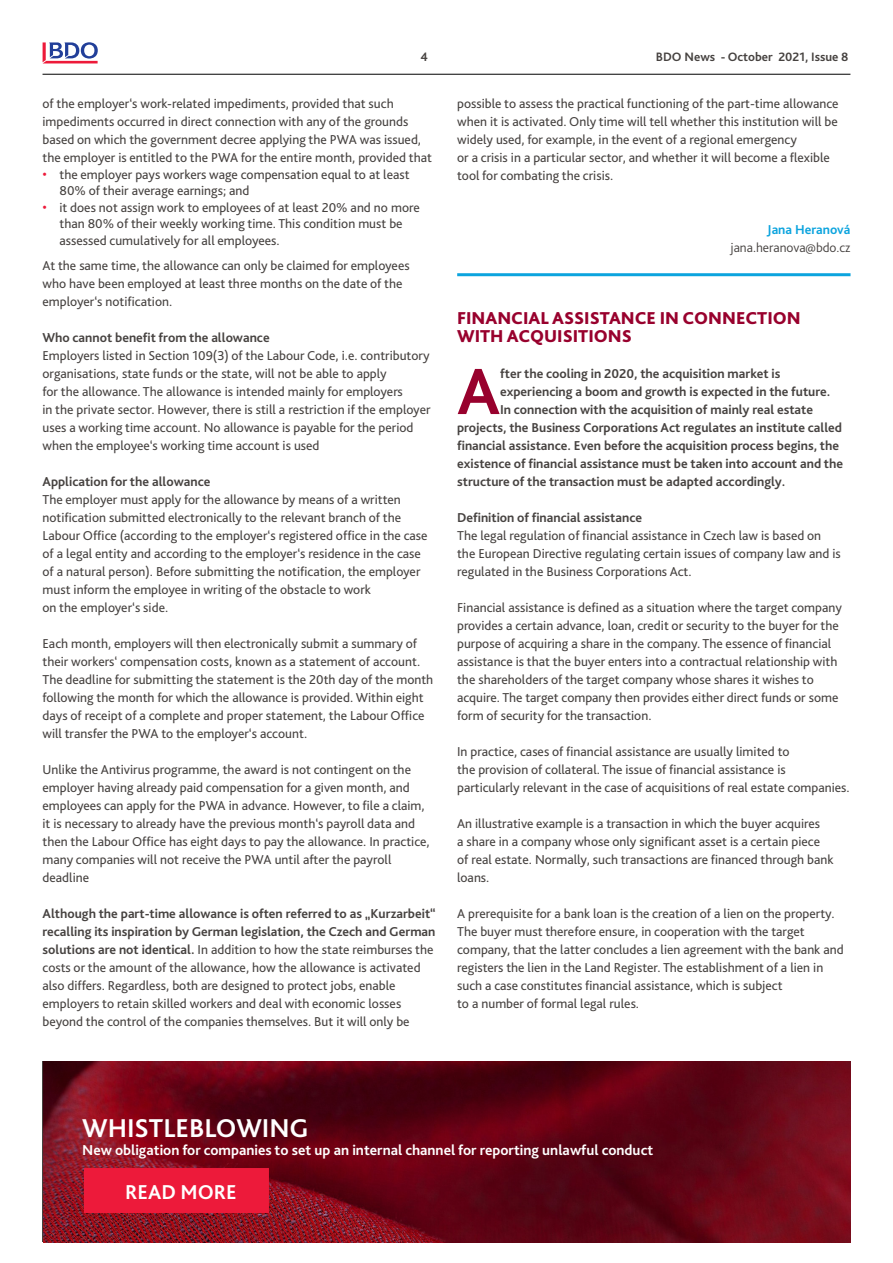
<style>
.page{position:relative;width:893px;height:1263px;background:#fff}
.page>*{position:absolute;margin:0;border:0;box-sizing:border-box;transform-origin:0 0}
.Body_copy{font:700 68.1px "Bliss Pro";color:#98012d}
.Subheading_level_1{font:700 27px "Bliss Pro";color:#fff}
.Subheading_level_2{font:700 21px "Bliss Pro";color:#fff}
.Body_copy-2{font:800 18px/18px "Bliss Pro";color:#98012d}
.Subheading_level_1-2{font:700 15px "Bliss Pro";color:#fff}
.Body_copy-3{font:13.5px/18px "Bliss Pro";color:#464240}
.Body_copy-4{font:700 13.5px "Bliss Pro";color:#464240}
.Body_copy-5{font:300 13.5px "Bliss Pro";color:#464240}
.Body_copy-6{font:700 13.5px "Bliss Pro";color:#0ca4de}
.t1{font:700 12.75px "Bliss Pro";color:#464240}
.s1{font-weight:300;font-size:15px;color:#ed1a3a}
.s2{font-weight:700}
</style>
<div class="page">
<hr style="left:43px;top:74px;width:807px;height:1px;background:#000">
<svg style="left:43px;top:42px;width:55px;height:21px"></svg>
<img style="left:43px;top:1062px;width:807px;height:180px">
<div style="left:85px;top:1169px;width:183px;height:43px;background:#ed1a3a"></div>
<div style="left:84px;top:1168px;width:185px;height:45px;border:2px solid #ed1a3a"></div>
<hr style="left:457px;top:273px;width:393px;height:3px;background:#0ca4de">
<p class="t1" style="left:421px;top:49px;width:9px">4</p>
<p class="t1" style="left:656px;top:49px;width:194px">BDO News - October 2021, Issue 8</p>
<p class="Body_copy-3" style="left:43px;top:94px;width:391px">of the employer‘s work-related impediments, provided that such impediments occurred in direct connection with any of the grounds based on which the government decree applying the PWA was issued, the employer is entitled to the PWA for the entire month, provided that</p>
<p class="Body_copy-3" style="left:60px;top:165px;width:352px;line-height:16.5px;text-indent:-17px"><span class="s1">•</span> the employer pays workers wage compensation equal to at least<br>80% of their average earnings; and</p>
<p class="Body_copy-3" style="left:60px;top:198px;width:362px;line-height:16.5px;text-indent:-17px"><span class="s1">•</span> it does not assign work to employees of at least 20% and no more than 80% of their weekly working time. This condition must be assessed cumulatively for all employees.</p>
<p class="Body_copy-3" style="left:43px;top:256px;width:369px">At the same time, the allowance can only be claimed for employees who have been employed at least three months on the date of the employer‘s notification.</p>
<p class="Body_copy-4" style="left:43px;top:329px;width:229px">Who cannot benefit from the allowance</p>
<p class="Body_copy-3" style="left:43px;top:346px;width:390px">Employers listed in Section 109(3) of the Labour Code, i.e. contributory organisations, state funds or the state, will not be able to apply<br>for the allowance. The allowance is intended mainly for employers<br>in the private sector. However, there is still a restriction if the employer uses a working time account. No allowance is payable for the period when the employee‘s working time account is used</p>
<p class="Body_copy-4" style="left:43px;top:473px;width:169px">Application for the allowance</p>
<p class="Body_copy-3" style="left:43px;top:490px;width:387px">The employer must apply for the allowance by means of a written notification submitted electronically to the relevant branch of the Labour Office (according to the employer‘s registered office in the case of a legal entity and according to the employer‘s residence in the case of a natural person). Before submitting the notification, the employer must inform the employee in writing of the obstacle to work<br>on the employer‘s side.</p>
<p class="Body_copy-3" style="left:43px;top:634px;width:392px">Each month, employers will then electronically submit a summary of their workers‘ compensation costs, known as a statement of account.<br>The deadline for submitting the statement is the 20th day of the month following the month for which the allowance is provided. Within eight days of receipt of a complete and proper statement, the Labour Office will transfer the PWA to the employer‘s account.</p>
<p class="Body_copy-3" style="left:43px;top:760px;width:389px">Unlike the Antivirus programme, the award is not contingent on the employer having already paid compensation for a given month, and employees can apply for the PWA in advance. However, to file a claim, it is necessary to already have the previous month‘s payroll data and then the Labour Office has eight days to pay the allowance. In practice, many companies will not receive the PWA until after the payroll deadline</p>
<p class="Body_copy-3" style="left:43px;top:904px;width:395px"><span class="s2">Although the part-time allowance is often referred to as „Kurzarbeit“ recalling its inspiration by German legislation, the Czech and German solutions are not identical.</span> In addition to how the state reimburses the costs or the amount of the allowance, how the allowance is activated also differs. Regardless, both are designed to protect jobs, enable employers to retain skilled workers and deal with economic losses beyond the control of the companies themselves. But it will only be</p>
<p class="Body_copy-3" style="left:457px;top:94px;width:383px">possible to assess the practical functioning of the part-time allowance when it is activated. Only time will tell whether this institution will be widely used, for example, in the event of a regional emergency<br>or a crisis in a particular sector, and whether it will become a flexible tool for combating the crisis.</p>
<p class="Body_copy-6" style="left:767px;top:221px;width:85px">Jana Heranová</p>
<p class="Body_copy-5" style="left:731px;top:239px;width:121px">jana.heranova@bdo.cz</p>
<p class="Body_copy-2" style="left:457px;top:309px;width:345px">FINANCIAL ASSISTANCE IN CONNECTION<br>WITH ACQUISITIONS</p>
<p class="Body_copy" style="left:457px;top:349px;width:45px">A</p>
<p class="Body_copy-4" style="left:500px;top:365px;width:282px">fter the cooling in 2020, the acquisition market is</p>
<p class="Body_copy-4" style="left:500px;top:383px;width:332px">experiencing a boom and growth is expected in the future.</p>
<p class="Body_copy-4" style="left:500px;top:401px;width:314px">In connection with the acquisition of mainly real estate</p>
<p class="Body_copy-4" style="left:457px;top:419px;width:386px">projects, the Business Corporations Act regulates an institute called</p>
<p class="Body_copy-4" style="left:457px;top:437px;width:383px">financial assistance. Even before the acquisition process begins, the</p>
<p class="Body_copy-4" style="left:457px;top:455px;width:387px">existence of financial assistance must be taken into account and the</p>
<p class="Body_copy-4" style="left:457px;top:473px;width:330px">structure of the transaction must be adapted accordingly.</p>
<p class="Body_copy-4" style="left:457px;top:509px;width:186px">Definition of financial assistance</p>
<p class="Body_copy-3" style="left:457px;top:526px;width:385px">The legal regulation of financial assistance in Czech law is based on the European Directive regulating certain issues of company law and is regulated in the Business Corporations Act.</p>
<p class="Body_copy-3" style="left:457px;top:598px;width:386px">Financial assistance is defined as a situation where the target company provides a certain advance, loan, credit or security to the buyer for the purpose of acquiring a share in the company. The essence of financial assistance is that the buyer enters into a contractual relationship with the shareholders of the target company whose shares it wishes to acquire. The target company then provides either direct funds or some form of security for the transaction.</p>
<p class="Body_copy-3" style="left:457px;top:742px;width:394px">In practice, cases of financial assistance are usually limited to<br>the provision of collateral. The issue of financial assistance is particularly relevant in the case of acquisitions of real estate companies.</p>
<p class="Body_copy-3" style="left:457px;top:814px;width:378px">An illustrative example is a transaction in which the buyer acquires<br>a share in a company whose only significant asset is a certain piece of real estate. Normally, such transactions are financed through bank loans.</p>
<p class="Body_copy-3" style="left:457px;top:904px;width:388px">A prerequisite for a bank loan is the creation of a lien on the property.<br>The buyer must therefore ensure, in cooperation with the target company, that the latter concludes a lien agreement with the bank and registers the lien in the Land Register. The establishment of a lien in such a case constitutes financial assistance, which is subject<br>to a number of formal legal rules.</p>
<p class="Subheading_level_1" style="left:82px;top:1111px;width:228px">WHISTLEBLOWING</p>
<p class="Subheading_level_1-2" style="left:82px;top:1141px;width:572px">New obligation for companies to set up an internal channel for reporting unlawful conduct</p>
<p class="Subheading_level_2" style="left:125px;top:1178px;width:113px">READ MORE</p>
</div>
